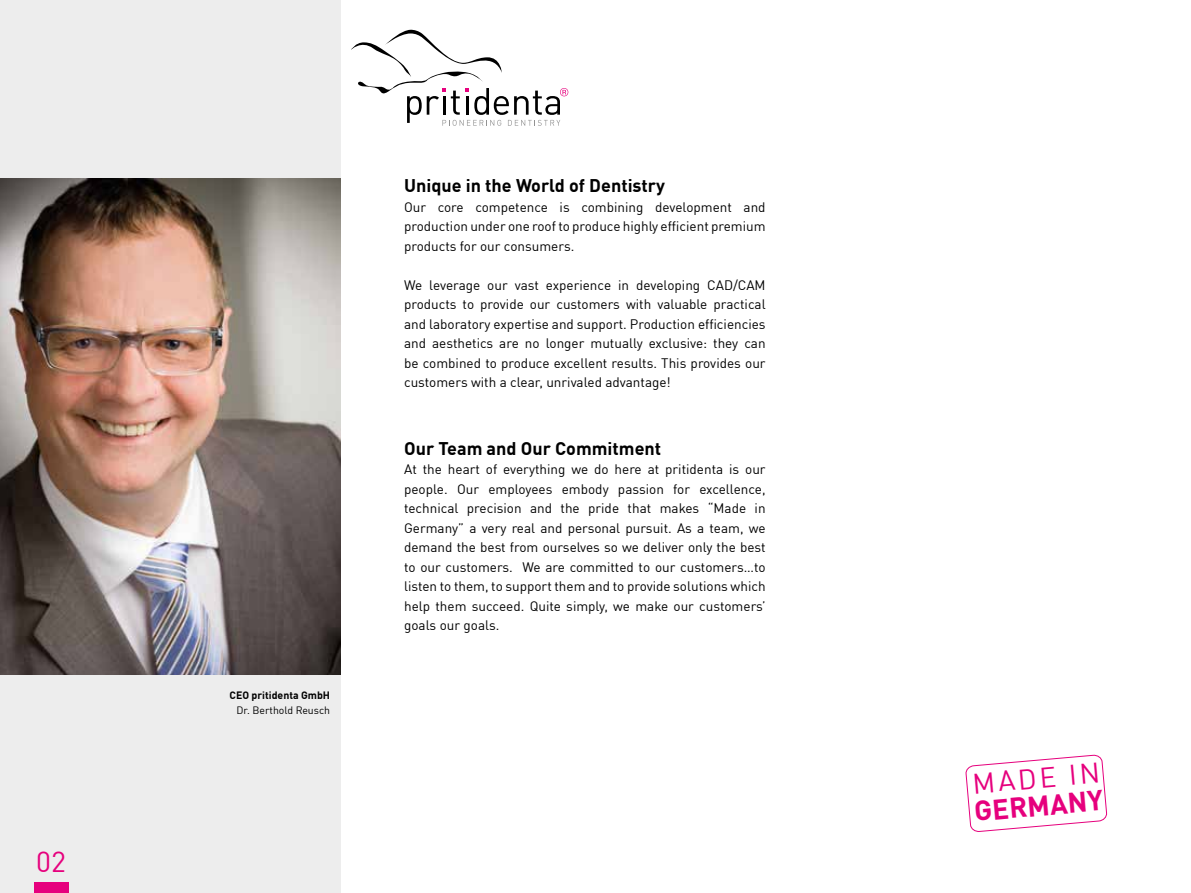
<style>
.page{position:relative;width:1191px;height:893px;background:#fff}
.page>*{position:absolute;margin:0;border:0;box-sizing:border-box;transform-origin:0 0}
.t1{font:28.5px "DIN Offc Pro";color:#e6007d}
.t2{font:700 27.9px "DIN Offc Pro";color:#e6007d}
.t3{font:27.9px "DIN Offc Pro";color:#e6007d}
.t4{font:700 18px "DIN Offc Pro";color:#000}
.t5{font:13.5px/19.5px "DIN Offc Pro";color:#000;text-align:justify}
.t6{font:700 10.5px "DIN Offc Pro";color:#000}
.t7{font:10.5px "DIN Offc Pro";color:#000}
</style>
<div class="page">
<div style="left:0;top:0;width:340px;height:893px;background:#ededed"></div>
<img style="left:0;top:179px;width:340px;height:495px">
<svg style="left:965px;top:754px;width:142px;height:78px"></svg>
<svg style="left:351px;top:30px;width:217px;height:96px"></svg>
<div style="left:34px;top:882px;width:34px;height:11px;background:#e6007d"></div>
<h1 class="t1" style="left:36px;top:839px;width:31px">02</h1>
<p class="t6" style="left:229px;top:686px;width:102px">CEO pritidenta GmbH</p>
<p class="t7" style="left:236px;top:702px;width:95px">Dr. Berthold Reusch</p>
<h3 class="t4" style="left:404px;top:171px;width:262px">Unique in the World of Dentistry</h3>
<p class="t5" style="left:404px;top:196px;width:363px">Our core competence is combining development and production under one roof to produce highly efficient premium products for our consumers.</p>
<p class="t5" style="left:404px;top:274px;width:363px">We leverage our vast experience in developing CAD/CAM products to provide our customers with valuable practical and laboratory expertise and support. Production efficiencies and aesthetics are no longer mutually exclusive: they can be combined to produce excellent results. This provides our customers with a clear, unrivaled advantage!</p>
<h3 class="t4" style="left:404px;top:433px;width:259px">Our Team and Our Commitment</h3>
<p class="t5" style="left:404px;top:458px;width:363px">At the heart of everything we do here at pritidenta is our people. Our employees embody passion for excellence, technical precision and the pride that makes “Made in Germany” a very real and personal pursuit. As a team, we demand the best from ourselves so we deliver only the best to our customers. We are committed to our customers…to listen to them, to support them and to provide solutions which help them succeed. Quite simply, we make our customers’ goals our goals.</p>
<h2 class="t3" style="left:970px;top:762px;width:129px;rotate:-5deg">MADE IN</h2>
<h2 class="t2" style="left:972px;top:788px;width:131px;rotate:-5deg">GERMANY</h2>
</div>
